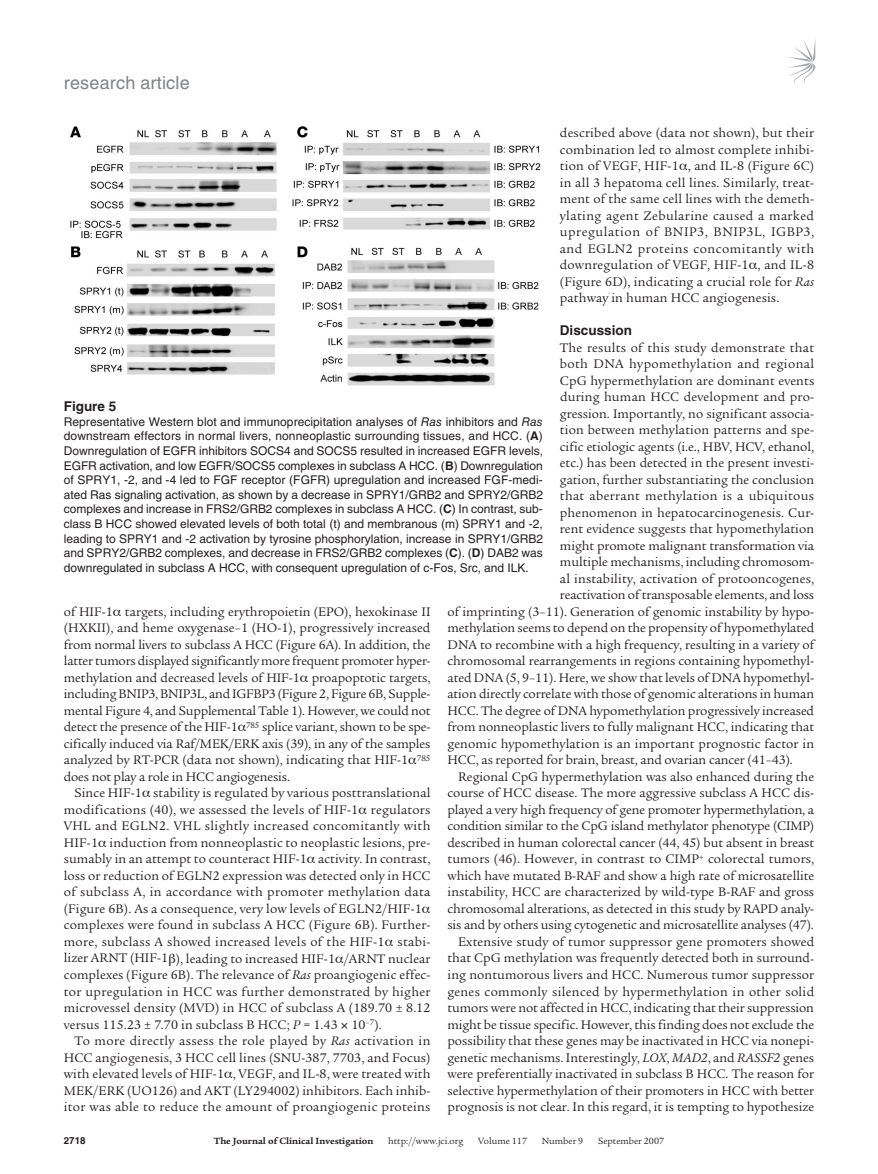
<style>
.page{position:relative;width:878px;height:1174px;background:#fff}
.page>*{position:absolute;margin:0;border:0;box-sizing:border-box;transform-origin:0 0}
.t1{font:18px "Helvetica LT Std";letter-spacing:.01em;color:#808285}
.t2{font:13.5px/16.5px "Legacy Serif Std";color:#231f20;text-align:justify}
.t3{font:13.5px "Legacy Serif Std";letter-spacing:.02em;color:#231f20}
.t4{font:13.5px "Legacy Serif Std";letter-spacing:.025em;color:#231f20}
.t5{font:13.5px "Legacy Serif Std";letter-spacing:.03em;color:#231f20}
.t6{font:700 13.5px "Helvetica LT Std";color:#231f20}
.t7{font:12px/14.7px "Helvetica LT Std";color:#231f20;text-align:justify}
.t8{font:9.75px "Legacy Serif Std";color:#231f20}
.t9{font:700 9.75px "Legacy Serif Std";color:#231f20}
.t10{font:700 9.75px "Helvetica LT Std";color:#231f20}
.s1{font-style:italic}
.s2{font-weight:700}
</style>
<div class="page">
<svg style="left:789px;top:41px;width:26px;height:44px"></svg>
<img style="left:70px;top:126px;width:471px;height:260px">
<h1 class="t1" style="left:64px;top:72px;width:127px">research article</h1>
<p class="t2" style="left:560px;top:125px;width:256px">described above (data not shown), but their combination led to almost complete inhibi&shy;tion of VEGF, HIF-1 , and IL-8 (Figure 6C) in all 3 hepatoma cell lines. Similarly, treat&shy;ment of the same cell lines with the demeth&shy;ylating agent Zebularine caused a marked upregulation of BNIP3, BNIP3L, IGBP3, and EGLN2 proteins concomitantly with downregulation of VEGF, HIF-1 , and IL-8 (Figure 6D), indicating a crucial role for <span class="s1">Ras </span>pathway in human HCC angiogenesis.</p>
<p class="t6" style="left:560px;top:322px;width:74px">Discussion</p>
<p class="t3" style="left:560px;top:340px;width:256px">The results of this study demonstrate that</p>
<p class="t5" style="left:560px;top:356px;width:256px">both DNA hypomethylation and regional</p>
<p class="t2" style="left:560px;top:372px;width:256px">CpG hypermethylation are dominant events</p>
<p class="t2" style="left:560px;top:389px;width:256px">during human HCC development and pro-</p>
<p class="t2" style="left:560px;top:405px;width:256px">gression. Importantly, no significant associa-</p>
<p class="t2" style="left:560px;top:422px;width:256px">tion between methylation patterns and spe-</p>
<p class="t2" style="left:560px;top:438px;width:256px">cific etiologic agents (i.e., HBV, HCV, ethanol,</p>
<p class="t2" style="left:560px;top:455px;width:256px">etc.) has been detected in the present investi-</p>
<p class="t2" style="left:560px;top:471px;width:256px">gation, further substantiating the conclusion</p>
<p class="t4" style="left:560px;top:488px;width:256px">that aberrant methylation is a ubiquitous</p>
<p class="t2" style="left:560px;top:504px;width:256px">phenomenon in hepatocarcinogenesis. Cur-</p>
<p class="t2" style="left:560px;top:521px;width:256px">rent evidence suggests that hypomethylation</p>
<p class="t2" style="left:560px;top:537px;width:256px">might promote malignant transformation via</p>
<p class="t2" style="left:560px;top:554px;width:256px">multiple mechanisms, including chromosom-</p>
<p class="t2" style="left:560px;top:570px;width:256px">al instability, activation of protooncogenes,</p>
<p class="t2" style="left:560px;top:587px;width:256px">reactivation of transposable elements, and loss</p>
<p class="t2" style="left:447px;top:603px;width:368px">of imprinting (3–11). Generation of genomic instability by hypo-</p>
<p class="t2" style="left:447px;top:620px;width:368px">methylation seems to depend on the propensity of hypomethylated</p>
<p class="t2" style="left:447px;top:636px;width:368px">DNA to recombine with a high frequency, resulting in a variety of</p>
<p class="t2" style="left:447px;top:653px;width:368px">chromosomal rearrangements in regions containing hypomethyl-</p>
<p class="t2" style="left:447px;top:669px;width:368px">ated DNA (5, 9–11). Here, we show that levels of DNA hypomethyl-</p>
<p class="t2" style="left:447px;top:686px;width:368px">ation directly correlate with those of genomic alterations in human</p>
<p class="t2" style="left:447px;top:702px;width:368px">HCC. The degree of DNA hypomethylation progressively increased</p>
<p class="t2" style="left:447px;top:719px;width:368px">from nonneoplastic livers to fully malignant HCC, indicating that</p>
<p class="t2" style="left:447px;top:735px;width:368px">genomic hypomethylation is an important prognostic factor in</p>
<p class="t2" style="left:447px;top:752px;width:347px">HCC, as reported for brain, breast, and ovarian cancer (41–43).</p>
<p class="t2" style="left:458px;top:768px;width:357px">Regional CpG hypermethylation was also enhanced during the</p>
<p class="t2" style="left:447px;top:785px;width:368px">course of HCC disease. The more aggressive subclass A HCC dis-</p>
<p class="t2" style="left:447px;top:801px;width:368px">played a very high frequency of gene promoter hypermethylation, a</p>
<p class="t2" style="left:447px;top:818px;width:368px">condition similar to the CpG island methylator phenotype (CIMP)</p>
<p class="t2" style="left:447px;top:834px;width:368px">described in human colorectal cancer (44, 45) but absent in breast</p>
<p class="t2" style="left:447px;top:851px;width:368px">tumors (46). However, in contrast to CIMP<sup>+</sup> colorectal tumors,</p>
<p class="t2" style="left:447px;top:867px;width:368px">which have mutated B-RAF and show a high rate of microsatellite</p>
<p class="t2" style="left:447px;top:884px;width:368px">instability, HCC are characterized by wild-type B-RAF and gross</p>
<p class="t2" style="left:447px;top:900px;width:368px">chromosomal alterations, as detected in this study by RAPD analy-</p>
<p class="t2" style="left:447px;top:917px;width:368px">sis and by others using cytogenetic and microsatellite analyses (47).</p>
<p class="t2" style="left:458px;top:933px;width:357px">Extensive study of tumor suppressor gene promoters showed</p>
<p class="t2" style="left:447px;top:950px;width:368px">that CpG methylation was frequently detected both in surround-</p>
<p class="t2" style="left:447px;top:966px;width:368px">ing nontumorous livers and HCC. Numerous tumor suppressor</p>
<p class="t3" style="left:447px;top:983px;width:368px">genes commonly silenced by hypermethylation in other solid</p>
<p class="t2" style="left:447px;top:999px;width:368px">tumors were not affected in HCC, indicating that their suppression</p>
<p class="t2" style="left:447px;top:1016px;width:368px">might be tissue specific. However, this finding does not exclude the</p>
<p class="t2" style="left:447px;top:1032px;width:368px">possibility that these genes may be inactivated in HCC via nonepi-</p>
<p class="t2" style="left:447px;top:1049px;width:368px">genetic mechanisms. Interestingly, <span class="s1">LOX</span>, <span class="s1">MAD2</span>, and <span class="s1">RASSF2</span> genes</p>
<p class="t2" style="left:447px;top:1065px;width:368px">were preferentially inactivated in subclass B HCC. The reason for</p>
<p class="t2" style="left:447px;top:1082px;width:368px">selective hypermethylation of their promoters in HCC with better</p>
<p class="t2" style="left:447px;top:1098px;width:368px">prognosis is not clear. In this regard, it is tempting to hypothesize</p>
<p class="t6" style="left:64px;top:398px;width:54px">Figure 5</p>
<p class="t7" style="left:64px;top:414px;width:481px">Representative Western blot and immunoprecipitation analyses of <span class="s1">Ras</span> inhibitors and <span class="s1">Ras </span>downstream effectors in normal livers, nonneoplastic surrounding tissues, and HCC. (<span class="s2">A</span>)<br>Downregulation of EGFR inhibitors SOCS4 and SOCS5 resulted in increased EGFR levels, EGFR activation, and low EGFR/SOCS5 complexes in subclass A HCC. (<span class="s2">B</span>) Downregulation of SPRY1, -2, and -4 led to FGF receptor (FGFR) upregulation and increased FGF-medi&shy;ated Ras signaling activation, as shown by a decrease in SPRY1/GRB2 and SPRY2/GRB2 complexes and increase in FRS2/GRB2 complexes in subclass A HCC. (<span class="s2">C</span>) In contrast, sub&shy;class B HCC showed elevated levels of both total (t) and membranous (m) SPRY1 and -2, leading to SPRY1 and -2 activation by tyrosine phosphorylation, increase in SPRY1/GRB2 and SPRY2/GRB2 complexes, and decrease in FRS2/GRB2 complexes (<span class="s2">C</span>). (<span class="s2">D</span>) DAB2 was downregulated in subclass A HCC, with consequent upregulation of c-Fos, Src, and ILK.</p>
<p class="t2" style="left:64px;top:603px;width:368px">of HIF-1 targets, including erythropoietin (EPO), hexokinase II (HXKII), and heme oxygenase–1 (HO-1), progressively increased from normal livers to subclass A HCC (Figure 6A). In addition, the latter tumors displayed significantly more frequent promoter hyper&shy;methylation and decreased levels of HIF-1 proapoptotic targets, including BNIP3, BNIP3L, and IGFBP3 (Figure 2, Figure 6B, Supple&shy;mental Figure 4, and Supplemental Table 1). However, we could not detect the presence of the HIF-1 <sup>785</sup> splice variant, shown to be spe&shy;cifically induced via Raf/MEK/ERK axis (39), in any of the samples analyzed by RT-PCR (data not shown), indicating that HIF-1 <sup>785 </sup>does not play a role in HCC angiogenesis.</p>
<p class="t2" style="left:64px;top:785px;width:368px;text-align:left;text-indent:11px">Since HIF-1 stability is regulated by various posttranslational modifications (40), we assessed the levels of HIF-1 regulators VHL and EGLN2. VHL slightly increased concomitantly with HIF-1 induction from nonneoplastic to neoplastic lesions, pre&shy;sumably in an attempt to counteract HIF-1 activity. In contrast, loss or reduction of EGLN2 expression was detected only in HCC of subclass A, in accordance with promoter methylation data (Figure 6B). As a consequence, very low levels of EGLN2/HIF-1 complexes were found in subclass A HCC (Figure 6B). Further&shy;more, subclass A showed increased levels of the HIF-1 stabi&shy;lizer ARNT (HIF-1 ), leading to increased HIF-1 /ARNT nuclear complexes (Figure 6B). The relevance of <span class="s1">Ras</span> proangiogenic effec&shy;tor upregulation in HCC was further demonstrated by higher microvessel density (MVD) in HCC of subclass A (189.70 ± 8.12 versus 115.23 ± 7.70 in subclass B HCC; <span class="s1">P</span> = 1.43 10<sup>–7</sup>).</p>
<p class="t2" style="left:64px;top:1032px;width:368px;text-indent:11px">To more directly assess the role played by <span class="s1">Ras</span> activation in HCC angiogenesis, 3 HCC cell lines (SNU-387, 7703, and Focus) with elevated levels of HIF-1 , VEGF, and IL-8, were treated with MEK/ERK (UO126) and AKT (LY294002) inhibitors. Each inhib&shy;itor was able to reduce the amount of proangiogenic proteins</p>
<p class="t10" style="left:64px;top:1134px;width:23px">2718</p>
<p class="t9" style="left:214px;top:1135px;width:161px">The Journal of Clinical Investigation</p>
<p class="t8" style="left:388px;top:1135px;width:77px">http://www.jci.org</p>
<p class="t8" style="left:478px;top:1135px;width:50px">Volume 117</p>
<p class="t8" style="left:542px;top:1135px;width:43px">Number 9</p>
<p class="t8" style="left:598px;top:1135px;width:68px">September 2007</p>
</div>
